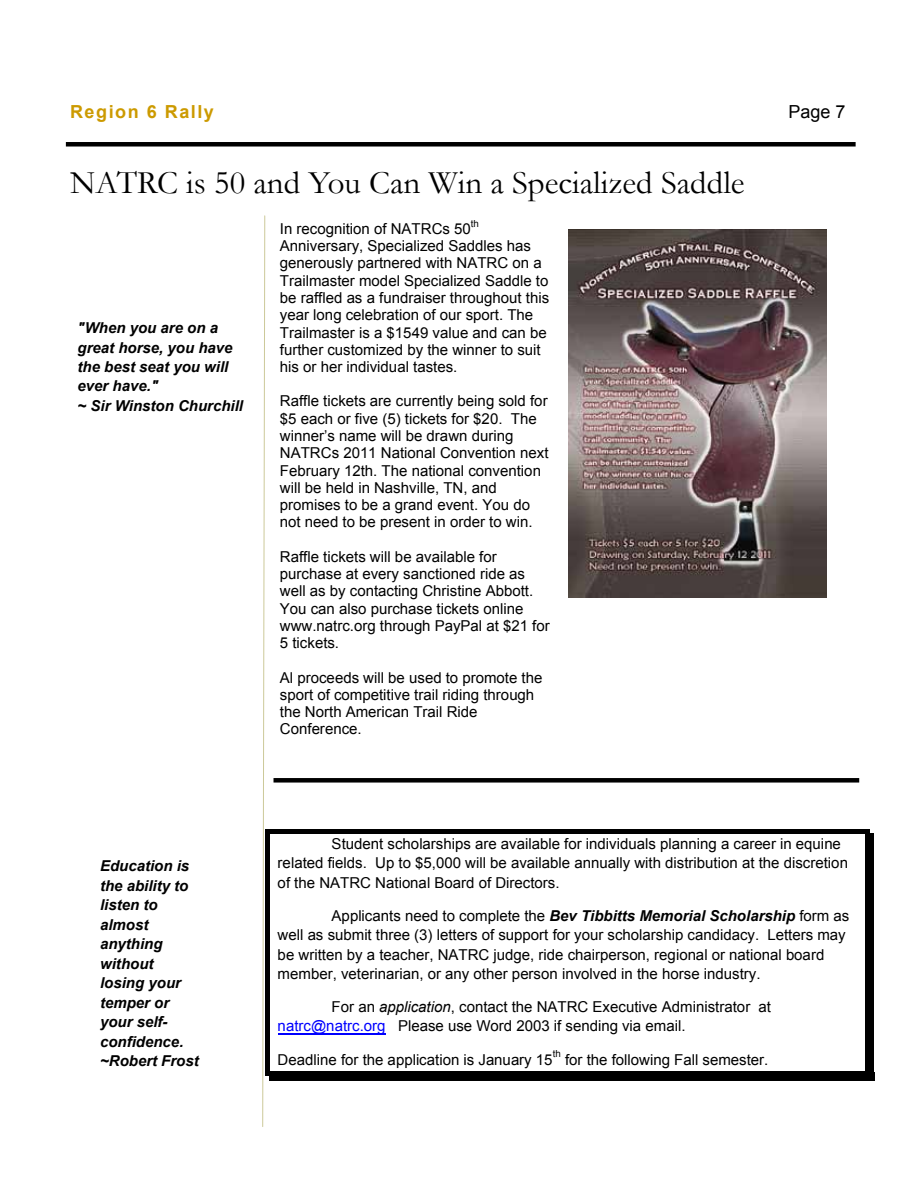
<style>
.page{position:relative;width:918px;height:1188px;background:#fff}
.page>*{position:absolute;margin:0;border:0;box-sizing:border-box;transform-origin:0 0}
.t1{font:33px "Garamond";color:#000}
.t2{font:700 18px "Arial";letter-spacing:.085em;color:#cc9a00}
.t3{font:18px "Arial";color:#000}
.t4{font:15px/17.2px "Arial";color:#000}
.t5{font:italic 700 15px/19.5px "Arial";color:#000}
.t6{font:9.75px "Arial";color:#000}
.s1{font-weight:700;font-style:italic}
.s2{font-style:italic}
.s3{color:#00f}
</style>
<div class="page">
<hr style="left:269px;top:829px;width:596px;height:4px;background:#000">
<svg style="left:865px;top:829px;width:5px;height:4px"></svg>
<div style="left:865px;top:833px;width:9px;height:21px;background:#000"></div>
<div style="left:865px;top:854px;width:9px;height:20px;background:#000"></div>
<div style="left:865px;top:874px;width:9px;height:33px;background:#000"></div>
<div style="left:865px;top:907px;width:9px;height:19px;background:#000"></div>
<div style="left:865px;top:926px;width:9px;height:20px;background:#000"></div>
<div style="left:865px;top:946px;width:9px;height:19px;background:#000"></div>
<div style="left:865px;top:965px;width:9px;height:33px;background:#000"></div>
<div style="left:865px;top:998px;width:9px;height:20px;background:#000"></div>
<hr style="left:278px;top:1033px;width:108px;height:1px;background:#00f">
<div style="left:865px;top:1018px;width:9px;height:33px;background:#000"></div>
<div style="left:269px;top:1076px;width:596px;height:5px;background:#000"></div>
<hr style="left:269px;top:1072px;width:596px;height:4px;background:#000">
<svg style="left:865px;top:1072px;width:9px;height:9px"></svg>
<div style="left:865px;top:1051px;width:9px;height:21px;background:#000"></div>
<svg style="left:262px;top:215px;width:7px;height:912px"></svg>
<div style="left:274px;top:778px;width:585px;height:5px;background:#000"></div>
<div style="left:66px;top:142px;width:790px;height:5px;background:#000"></div>
<img style="left:568px;top:229px;width:258px;height:368px">
<p class="t2" style="left:70px;top:99px;width:145px">Region 6 Rally</p>
<h1 class="t1" style="left:70px;top:160px;width:676px">NATRC is 50 and You Can Win a Specialized Saddle</h1>
<p class="t5" style="left:78px;top:319px;width:167px">"When you are on a great horse, you have the best seat you will ever have."<br>~ Sir Winston Churchill</p>
<p class="t4" style="left:280px;top:220px;width:192px">In recognition of NATRCs 50</p>
<p class="t6" style="left:471px;top:217px;width:10px">th</p>
<p class="t4" style="left:280px;top:237px;width:271px">Anniversary, Specialized Saddles has generously partnered with NATRC on a Trailmaster model Specialized Saddle to be raffled as a fundraiser throughout this year long celebration of our sport. The Trailmaster is a $1549 value and can be further customized by the winner to suit his or her individual tastes.</p>
<p class="t4" style="left:280px;top:393px;width:270px">Raffle tickets are currently being sold for $5 each or five (5) tickets for $20. The winner’s name will be drawn during NATRCs 2011 National Convention next February 12th. The national convention will be held in Nashville, TN, and promises to be a grand event. You do not need to be present in order to win.</p>
<p class="t4" style="left:280px;top:548px;width:271px">Raffle tickets will be available for purchase at every sanctioned ride as well as by contacting Christine Abbott.<br>You can also purchase tickets online www.natrc.org through PayPal at $21 for 5 tickets.</p>
<p class="t4" style="left:280px;top:669px;width:264px">Al proceeds will be used to promote the sport of competitive trail riding through the North American Trail Ride<br>Conference.</p>
<p class="t3" style="left:788px;top:99px;width:59px">Page 7</p>
<p class="t5" style="left:100px;top:857px;width:100px">Education is the ability to listen to almost anything without losing your temper or your self&shy;confidence. ~Robert Frost</p>
<p class="t4" style="left:278px;top:834px;width:572px;line-height:19.5px;text-indent:54px">Student scholarships are available for individuals planning a career in equine related fields. Up to $5,000 will be available annually with distribution at the discretion of the NATRC National Board of Directors.</p>
<p class="t4" style="left:278px;top:906px;width:573px;line-height:19.5px;text-indent:54px">Applicants need to complete the <span class="s1">Bev Tibbitts Memorial Scholarship</span> form as well as submit three (3) letters of support for your scholarship candidacy. Letters may be written by a teacher, NATRC judge, ride chairperson, regional or national board member, veterinarian, or any other person involved in the horse industry.</p>
<p class="t4" style="left:278px;top:997px;width:495px;line-height:19.5px;text-indent:54px">For an <span class="s2">application</span>, contact the NATRC Executive Administrator at <span class="s3">natrc@natrc.org</span> Please use Word 2003 if sending via email.</p>
<p class="t4" style="left:278px;top:1051px;width:277px">Deadline for the application is January 15</p>
<p class="t6" style="left:553px;top:1047px;width:10px">th</p>
<p class="t4" style="left:565px;top:1051px;width:205px">for the following Fall semester.</p>
</div>
